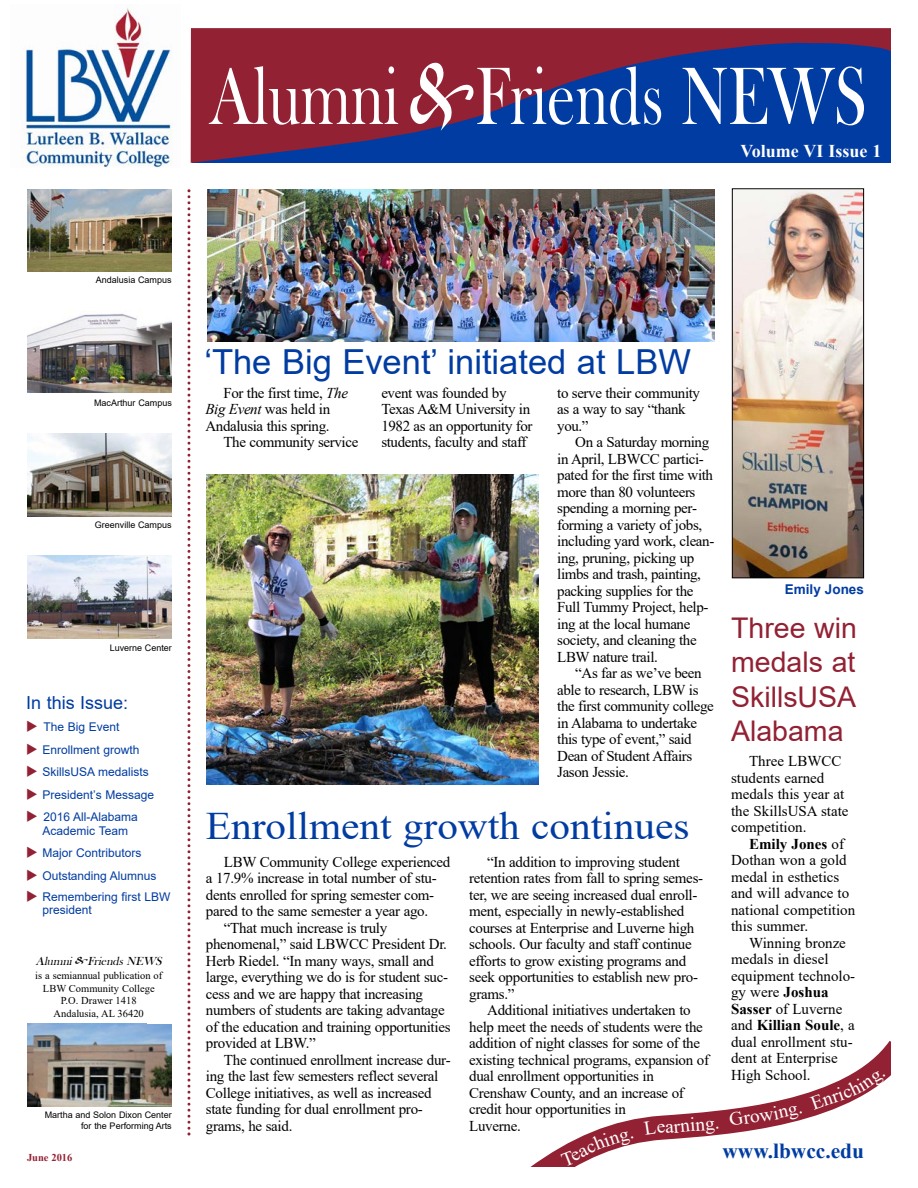
<style>
.page{position:relative;width:918px;height:1188px;background:#fff}
.page>*{position:absolute;margin:0;border:0;box-sizing:border-box;transform-origin:0 0}
.t1{font:84.15px "Bask Old Face";color:#fff;scale:.75 1}
.t2{font:39px "Times New Roman";color:#003ca2;scale:1.06 1}
.t3{font:34.5px "Arial";color:#003ca2}
.t4{font:28.5px/34.2px "Arial";color:#922133;text-align:justify}
.t5{font:700 21.45px "Times New Roman";color:#003ca2}
.t6{font:700 18px "Times New Roman";color:#fff}
.t7{font:18px "Arial";color:#003ca2}
.t8{font:15px/16.5px "Times New Roman";letter-spacing:-.02em;color:#000}
.t9{font:15px/16.5px "Times New Roman";color:#000}
.t10{font:700 13.5px "Arial";color:#003ca2}
.t11{font:12px/13.5px "Arial";color:#003ca2;text-align:center}
.t12{font:italic 12px "Bask Old Face";color:#000}
.t13{font:10.5px/12.6px "Times New Roman";color:#000;text-align:center}
.t14{font:700 10.5px "Times New Roman";color:#922133}
.t15{font:9px/10.8px "Arial";color:#000;text-align:right}
.s1{color:#922133}
.s2{font-style:italic}
.s3{font-weight:700}
</style>
<div class="page">
<svg style="left:191px;top:28px;width:700px;height:135px;background:#462f6c"></svg>
<img style="left:22px;top:4px;width:151px;height:164px">
<svg style="left:187px;top:189px;width:3px;height:947px"></svg>
<img style="left:28px;top:189px;width:144px;height:82px">
<img style="left:28px;top:314px;width:144px;height:79px">
<img style="left:28px;top:434px;width:144px;height:82px">
<img style="left:28px;top:555px;width:143px;height:83px">
<img style="left:28px;top:1024px;width:143px;height:83px">
<svg style="left:530px;top:1041px;width:361px;height:126px"></svg>
<img style="left:734px;top:190px;width:128px;height:386px">
<div style="left:732px;top:188px;width:132px;height:390px;border:1px solid #000"></div>
<img style="left:208px;top:189px;width:507px;height:152px">
<img style="left:206px;top:474px;width:333px;height:310px">
<svg style="left:409px;top:61px;width:67px;height:72px;background:#83233e"></svg>
<svg style="left:561px;top:1130px;width:73px;height:36px"></svg>
<svg style="left:644px;top:1117px;width:75px;height:18px"></svg>
<svg style="left:729px;top:1105px;width:73px;height:22px;background:#9d3949"></svg>
<svg style="left:810px;top:1071px;width:76px;height:39px"></svg>
<h1 class="t1" style="left:209px;top:61px;width:878px">Alumni Friends NEWS</h1>
<p class="t6" style="left:741px;top:141px;width:142px">Volume VI Issue 1</p>
<p class="t15" style="left:96px;top:275px;width:77px">Andalusia Campus</p>
<p class="t15" style="left:94px;top:397px;width:79px">MacArthur Campus</p>
<p class="t15" style="left:95px;top:520px;width:78px">Greenville Campus</p>
<p class="t15" style="left:110px;top:642px;width:64px">Luverne Center</p>
<p class="t7" style="left:26px;top:693px;width:104px">In this Issue:</p>
<p class="t11" style="left:26px;top:720px;width:95px"><span class="s1">◆</span> The Big Event</p>
<p class="t11" style="left:26px;top:743px;width:115px"><span class="s1">◆</span> Enrollment growth</p>
<p class="t11" style="left:26px;top:765px;width:124px"><span class="s1">◆</span> SkillsUSA medalists</p>
<p class="t11" style="left:26px;top:788px;width:129px"><span class="s1">◆</span> President’s Message</p>
<p class="t11" style="left:26px;top:810px;width:113px"><span class="s1">◆</span> 2016 All-Alabama<br>Academic Team</p>
<p class="t11" style="left:26px;top:846px;width:117px"><span class="s1">◆</span> Major Contributors</p>
<p class="t11" style="left:26px;top:869px;width:132px"><span class="s1">◆</span> Outstanding Alumnus</p>
<p class="t11" style="left:43px;top:890px;width:130px;text-align:left;text-indent:-16px"><span class="s1">◆</span> Remembering first LBW president</p>
<p class="t12" style="left:36px;top:956px;width:130px">Alumni <sup>&amp;</sup>Friends NEWS</p>
<p class="t13" style="left:35px;top:969px;width:129px">is a semiannual publication of<br>LBW Community College<br>P.O. Drawer 1418<br>Andalusia, AL 36420</p>
<p class="t15" style="left:45px;top:1110px;width:129px">Martha and Solon Dixon Center for the Performing Arts</p>
<p class="t14" style="left:27px;top:1152px;width:47px">June 2016</p>
<h3 class="t3" style="left:204px;top:343px;width:488px">‘The Big Event’ initiated at LBW</h3>
<p class="t8" style="left:205px;top:385px;width:144px;text-indent:18px">For the first time, <span class="s2">The<br>Big Event</span> was held in<br>Andalusia this spring.</p>
<p class="t8" style="left:224px;top:434px;width:136px">The community service</p>
<p class="t8" style="left:381px;top:385px;width:153px">event was founded by<br>Texas A&amp;M University in<br>1982 as an opportunity for students, faculty and staff</p>
<p class="t8" style="left:557px;top:385px;width:144px">to serve their community as a way to say “thank you.”</p>
<p class="t8" style="left:557px;top:434px;width:159px;text-indent:18px">On a Saturday morning in April, LBWCC partici&shy;pated for the first time with more than 80 volunteers spending a morning per&shy;forming a variety of jobs, including yard work, clean&shy;ing, pruning, picking up limbs and trash, painting, packing supplies for the<br>Full Tummy Project, help&shy;ing at the local humane society, and cleaning the<br>LBW nature trail.</p>
<p class="t8" style="left:557px;top:665px;width:158px;text-indent:18px">“As far as we’ve been able to research, LBW is the first community college in Alabama to undertake this type of event,” said<br>Dean of Student Affairs<br>Jason Jessie.</p>
<h2 class="t2" style="left:206px;top:804px;width:458px">Enrollment growth continues</h2>
<p class="t8" style="left:224px;top:853px;width:228px">LBW Community College experienced</p>
<p class="t8" style="left:206px;top:870px;width:232px">a 17.9% increase in total number of stu-</p>
<p class="t8" style="left:206px;top:886px;width:230px">dents enrolled for spring semester com-</p>
<p class="t8" style="left:206px;top:903px;width:224px">pared to the same semester a year ago.</p>
<p class="t8" style="left:224px;top:919px;width:165px">“That much increase is truly</p>
<p class="t8" style="left:206px;top:936px;width:243px">phenomenal,” said LBWCC President Dr.</p>
<p class="t8" style="left:206px;top:952px;width:230px">Herb Riedel. “In many ways, small and</p>
<p class="t8" style="left:206px;top:969px;width:244px">large, everything we do is for student suc-</p>
<p class="t8" style="left:206px;top:985px;width:219px">cess and we are happy that increasing</p>
<p class="t8" style="left:206px;top:1002px;width:240px">numbers of students are taking advantage</p>
<p class="t8" style="left:206px;top:1018px;width:246px">of the education and training opportunities</p>
<p class="t8" style="left:206px;top:1035px;width:111px">provided at LBW.”</p>
<p class="t8" style="left:224px;top:1051px;width:228px">The continued enrollment increase dur-</p>
<p class="t8" style="left:206px;top:1068px;width:234px">ing the last few semesters reflect several</p>
<p class="t8" style="left:206px;top:1084px;width:227px">College initiatives, as well as increased</p>
<p class="t8" style="left:206px;top:1101px;width:218px">state funding for dual enrollment pro-</p>
<p class="t8" style="left:206px;top:1117px;width:88px">grams, he said.</p>
<p class="t8" style="left:469px;top:853px;width:236px;text-indent:18px">“In addition to improving student retention rates from fall to spring semes&shy;ter, we are seeing increased dual enroll&shy;ment, especially in newly-established courses at Enterprise and Luverne high schools. Our faculty and staff continue efforts to grow existing programs and seek opportunities to establish new pro&shy;grams.”</p>
<p class="t8" style="left:469px;top:1002px;width:241px;text-indent:18px">Additional initiatives undertaken to help meet the needs of students were the addition of night classes for some of the existing technical programs, expansion of dual enrollment opportunities in Crenshaw County, and an increase of credit hour opportunities in<br>Luverne.</p>
<p class="t10" style="left:785px;top:581px;width:81px">Emily Jones</p>
<h3 class="t4" style="left:731px;top:611px;width:127px">Three win medals at SkillsUSA Alabama</h3>
<p class="t9" style="left:731px;top:753px;width:119px;text-indent:18px">Three LBWCC students earned medals this year at the SkillsUSA state competition.</p>
<p class="t9" style="left:731px;top:836px;width:126px;text-indent:18px"><span class="s3">Emily Jones</span> of<br>Dothan won a gold medal in esthetics and will advance to national competition this summer.</p>
<p class="t9" style="left:731px;top:935px;width:126px;text-indent:18px">Winning bronze medals in diesel equipment technolo&shy;gy were <span class="s3">Joshua<br>Sasser</span> of Luverne and <span class="s3">Killian Soule</span>, a dual enrollment stu&shy;dent at Enterprise<br>High School.</p>
<h3 class="t5" style="left:722px;top:1139px;width:143px">www.lbwcc.edu</h3>
</div>
